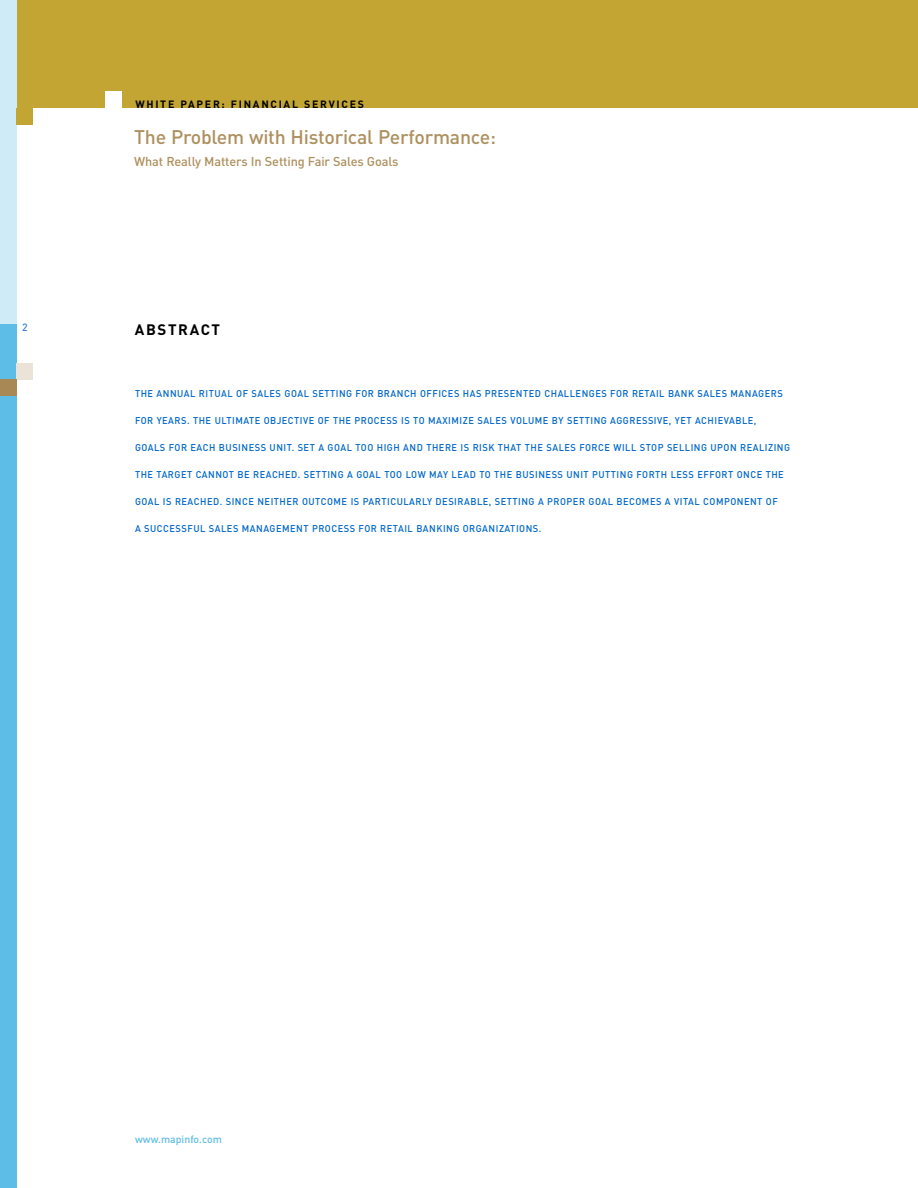
<style>
.page{position:relative;width:918px;height:1188px;background:#fff}
.page>*{position:absolute;margin:0;border:0;box-sizing:border-box;transform-origin:0 0}
.t1{font:500 19.5px "DIN";letter-spacing:-.01em;color:#ad905f}
.t2{font:700 15px "DIN";letter-spacing:.11em;color:#000}
.t3{font:500 12.75px "DIN";letter-spacing:-.01em;color:#ad905f}
.t4{font:700 10.5px "DIN";letter-spacing:.165em;color:#000}
.t5{font:500 10.5px "DIN";color:#5ebde6}
.t6{font:500 10.5px "DIN";color:#3385d5}
.t7{font:500 9.75px "DIN";letter-spacing:.055em;color:#0066ca;scale:.95 1}
</style>
<div class="page">
<div style="left:14px;top:0;width:904px;height:108px;background:#c2a533"></div>
<div style="left:0;top:0;width:17px;height:326px;background:#cfebf8"></div>
<div style="left:0;top:324px;width:17px;height:864px;background:#5ebde6"></div>
<div style="left:17px;top:363px;width:16px;height:16px;background:#ebe3d7"></div>
<div style="left:105px;top:92px;width:17px;height:16px;background:#fff"></div>
<div style="left:17px;top:108px;width:16px;height:16px;background:#c2a533"></div>
<div style="left:0;top:380px;width:17px;height:16px;background:#a88955"></div>
<p class="t4" style="left:135px;top:98px;width:230px">WHITE PAPER: FINANCIAL SERVICES</p>
<h1 class="t1" style="left:134px;top:125px;width:363px">The Problem with Historical Performance:</h1>
<h3 class="t3" style="left:134px;top:154px;width:266px">What Really Matters In Setting Fair Sales Goals</h3>
<p class="t6" style="left:22px;top:321px;width:7px">2</p>
<h2 class="t2" style="left:135px;top:320px;width:87px">ABSTRACT</h2>
<p class="t7" style="left:135px;top:388px;width:683px">THE ANNUAL RITUAL OF SALES GOAL SETTING FOR BRANCH OFFICES HAS PRESENTED CHALLENGES FOR RETAIL BANK SALES MANAGERS</p>
<p class="t7" style="left:135px;top:415px;width:656px">FOR YEARS. THE ULTIMATE OBJECTIVE OF THE PROCESS IS TO MAXIMIZE SALES VOLUME BY SETTING AGGRESSIVE, YET ACHIEVABLE,</p>
<p class="t7" style="left:135px;top:442px;width:691px">GOALS FOR EACH BUSINESS UNIT. SET A GOAL TOO HIGH AND THERE IS RISK THAT THE SALES FORCE WILL STOP SELLING UPON REALIZING</p>
<p class="t7" style="left:135px;top:469px;width:685px">THE TARGET CANNOT BE REACHED. SETTING A GOAL TOO LOW MAY LEAD TO THE BUSINESS UNIT PUTTING FORTH LESS EFFORT ONCE THE</p>
<p class="t7" style="left:135px;top:496px;width:678px">GOAL IS REACHED. SINCE NEITHER OUTCOME IS PARTICULARLY DESIRABLE, SETTING A PROPER GOAL BECOMES A VITAL COMPONENT OF</p>
<p class="t7" style="left:135px;top:523px;width:429px">A SUCCESSFUL SALES MANAGEMENT PROCESS FOR RETAIL BANKING ORGANIZATIONS.</p>
<p class="t5" style="left:135px;top:1133px;width:88px">www.mapinfo.com</p>
</div>
